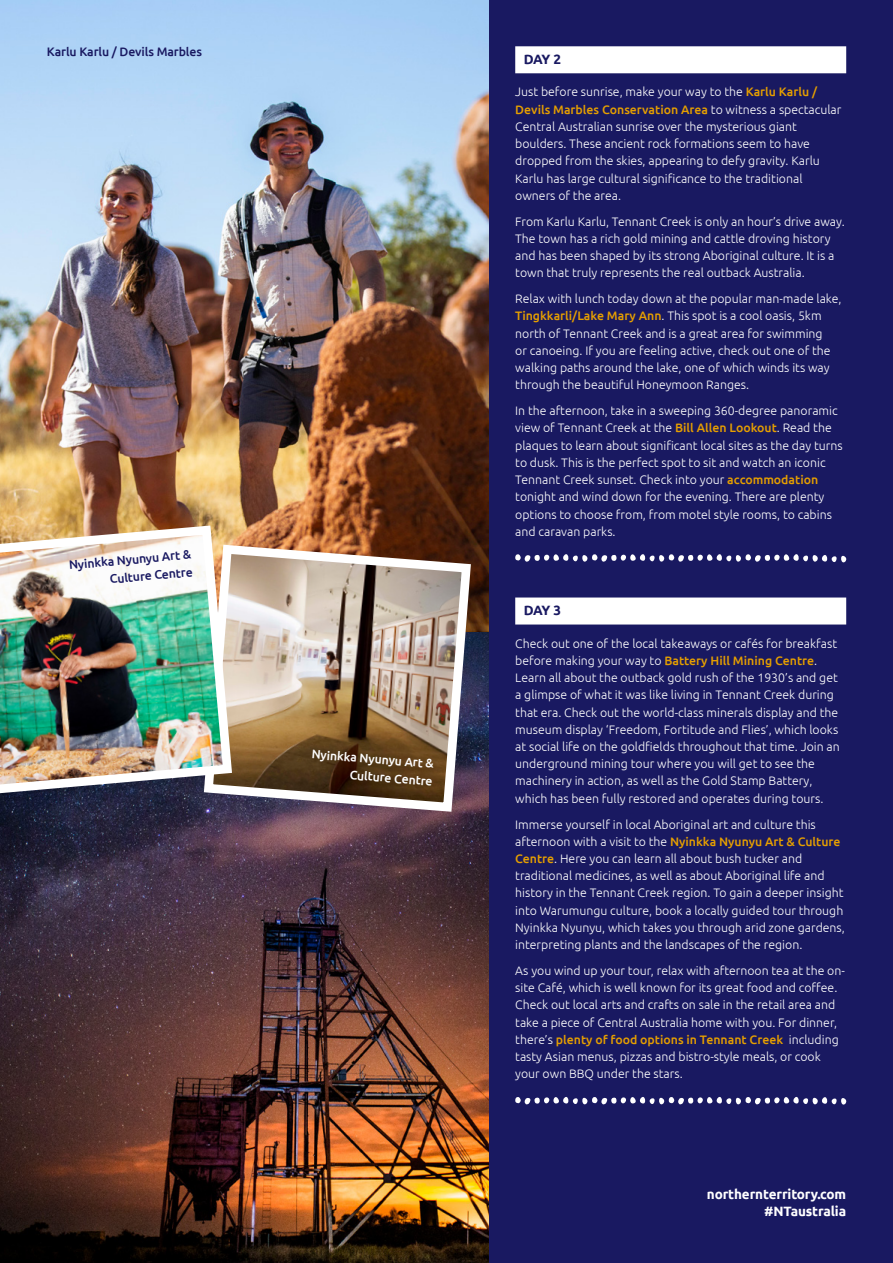
<style>
.page{position:relative;width:893px;height:1263px;background:#fff}
.page>*{position:absolute;margin:0;border:0;box-sizing:border-box;transform-origin:0 0}
.t1{font:700 13.5px/17.2px "Ubuntu";letter-spacing:-.01em;color:#fff;text-align:right}
.t2{font:700 13.5px "Ubuntu";letter-spacing:-.075em;color:#191961}
.t3{font:300 12.3px/17.2px "Ubuntu";color:#fff}
.t4{font:500 12.3px/17.5px "Ubuntu";letter-spacing:-.01em;color:#191961;text-align:right}
.t5{font:500 12.3px/17.4px "Ubuntu";color:#fff;text-align:right}
.s1{font-weight:500;color:#e69f00}
</style>
<div class="page">
<img style="left:0;top:631px;width:490px;height:632px">
<img style="left:0;top:0;width:490px;height:631px">
<div style="left:490px;top:0;width:403px;height:1263px;background:#191961"></div>
<div style="left:515px;top:46px;width:331px;height:27px;background:#fff"></div>
<div style="left:515px;top:597px;width:331px;height:27px;background:#fff"></div>
<svg style="left:515px;top:554px;width:332px;height:9px"></svg>
<svg style="left:515px;top:1096px;width:332px;height:9px"></svg>
<img style="left:199px;top:540px;width:277px;height:276px">
<img style="left:0;top:521px;width:237px;height:278px">
<p class="t4" style="left:47px;top:42px;width:157px">Karlu Karlu / Devils Marbles</p>
<p class="t4" style="left:68px;top:556px;width:124px;rotate:-5deg">Nyinkka Nyunyu Art &amp;<br>Culture Centre</p>
<p class="t5" style="left:313px;top:744px;width:124px;rotate:5deg">Nyinkka Nyunyu Art &amp;<br>Culture Centre</p>
<p class="t2" style="left:524px;top:51px;width:39px">DAY 2</p>
<p class="t3" style="left:515px;top:83px;width:328px">Just before sunrise, make your way to the <span class="s1">Karlu Karlu / Devils Marbles Conservation Area</span> to witness a spectacular Central Australian sunrise over the mysterious giant boulders. These ancient rock formations seem to have dropped from the skies, appearing to defy gravity. Karlu Karlu has large cultural significance to the traditional owners of the area.</p>
<p class="t3" style="left:515px;top:212px;width:331px">From Karlu Karlu, Tennant Creek is only an hour’s drive away.<br>The town has a rich gold mining and cattle droving history and has been shaped by its strong Aboriginal culture. It is a town that truly represents the real outback Australia.</p>
<p class="t3" style="left:515px;top:290px;width:328px">Relax with lunch today down at the popular man-made lake, <span class="s1">Tingkkarli/Lake Mary Ann</span>. This spot is a cool oasis, 5km north of Tennant Creek and is a great area for swimming<br>or canoeing. If you are feeling active, check out one of the walking paths around the lake, one of which winds its way through the beautiful Honeymoon Ranges.</p>
<p class="t3" style="left:515px;top:402px;width:329px">In the afternoon, take in a sweeping 360-degree panoramic view of Tennant Creek at the <span class="s1">Bill Allen Lookout</span>. Read the plaques to learn about significant local sites as the day turns to dusk. This is the perfect spot to sit and watch an iconic Tennant Creek sunset. Check into your <span class="s1">accommodation </span>tonight and wind down for the evening. There are plenty options to choose from, from motel style rooms, to cabins and caravan parks.</p>
<p class="t2" style="left:524px;top:602px;width:39px">DAY 3</p>
<p class="t3" style="left:515px;top:634px;width:326px">Check out one of the local takeaways or cafés for breakfast before making your way to <span class="s1">Battery Hill Mining Centre</span>.<br>Learn all about the outback gold rush of the 1930’s and get a glimpse of what it was like living in Tennant Creek during that era. Check out the world-class minerals display and the museum display ‘Freedom, Fortitude and Flies’, which looks at social life on the goldfields throughout that time. Join an underground mining tour where you will get to see the machinery in action, as well as the Gold Stamp Battery, which has been fully restored and operates during tours.</p>
<p class="t3" style="left:515px;top:815px;width:331px">Immerse yourself in local Aboriginal art and culture this afternoon with a visit to the <span class="s1">Nyinkka Nyunyu Art &amp; Culture Centre</span>. Here you can learn all about bush tucker and traditional medicines, as well as about Aboriginal life and history in the Tennant Creek region. To gain a deeper insight into Warumungu culture, book a locally guided tour through Nyinkka Nyunyu, which takes you through arid zone gardens, interpreting plants and the landscapes of the region.</p>
<p class="t3" style="left:515px;top:962px;width:331px">As you wind up your tour, relax with afternoon tea at the on&shy;site Café, which is well known for its great food and coffee.<br>Check out local arts and crafts on sale in the retail area and take a piece of Central Australia home with you. For dinner, there’s <span class="s1">plenty of food options in Tennant Creek</span> including tasty Asian menus, pizzas and bistro-style meals, or cook your own BBQ under the stars.</p>
<p class="t1" style="left:707px;top:1185px;width:141px">northernterritory.com #NTaustralia</p>
</div>
